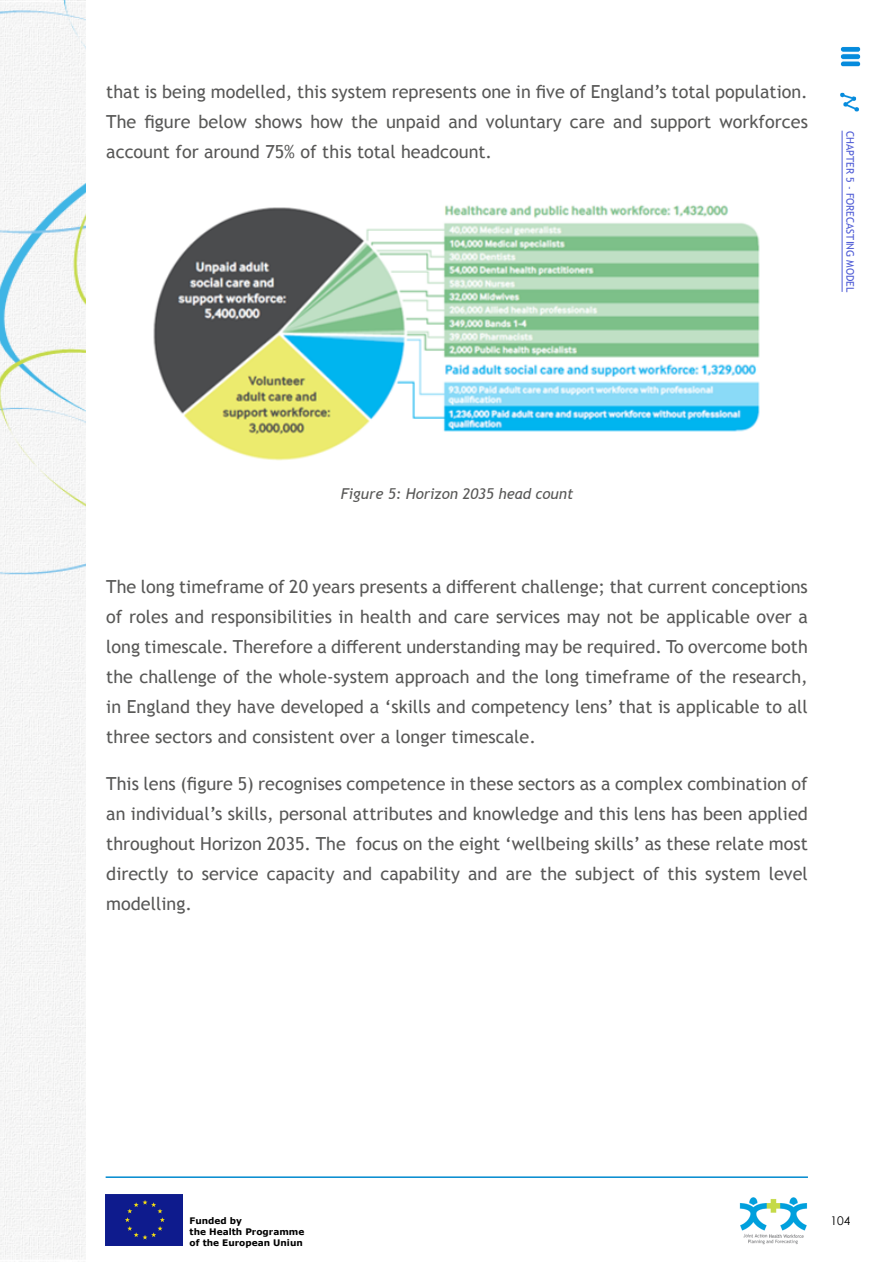
<style>
.page{position:relative;width:893px;height:1263px;background:#fff}
.page>*{position:absolute;margin:0;border:0;box-sizing:border-box;transform-origin:0 0}
.t1{font:18px/30px "Trebuchet MS";color:#585857;text-align:justify}
.t2{font:italic 15px "Trebuchet MS";color:#585857}
.t3{font:12px "Century Gothic";color:#000}
.t4{font:10.5px "Trebuchet MS";color:#4f5cd6}
.t5{font:700 9px/10.8px "Verdana";color:#000}
</style>
<div class="page">
<div style="left:106px;top:1195px;width:76px;height:51px;background:#0e1b8d"></div>
<hr style="left:106px;top:1176px;width:702px;height:2px;background:#008acf">
<img style="left:840px;top:47px;width:21px;height:20px">
<div style="left:0;top:0;width:85px;height:1262px;background:#f5f5f5"></div>
<img style="left:739px;top:1197px;width:69px;height:47px">
<img style="left:840px;top:92px;width:19px;height:20px">
<img style="left:153px;top:205px;width:607px;height:256px">
<hr style="left:842px;top:131px;width:1px;height:161px;background:#4f5cd6">
<p class="t1" style="left:106px;top:77px;width:703px">that is being modelled, this system represents one in five of England’s total population.<br>The figure below shows how the unpaid and voluntary care and support workforces account for around 75% of this total headcount.</p>
<p class="t4" style="left:857px;top:131px;width:163px;rotate:90deg">CHAPTER 5 - FORECASTING MODEL</p>
<p class="t2" style="left:341px;top:484px;width:234px">Figure 5: Horizon 2035 head count</p>
<p class="t1" style="left:106px;top:571px;width:703px">The long timeframe of 20 years presents a different challenge; that current conceptions of roles and responsibilities in health and care services may not be applicable over a long timescale. Therefore a different understanding may be required. To overcome both the challenge of the whole-system approach and the long timeframe of the research, in England they have developed a ‘skills and competency lens’ that is applicable to all three sectors and consistent over a longer timescale.</p>
<p class="t1" style="left:106px;top:768px;width:703px">This lens (figure 5) recognises competence in these sectors as a complex combination of an individual’s skills, personal attributes and knowledge and this lens has been applied throughout Horizon 2035. The focus on the eight ‘wellbeing skills’ as these relate most directly to service capacity and capability and are the subject of this system level modelling.</p>
<p class="t5" style="left:190px;top:1215px;width:54px">Funded by</p>
<p class="t3" style="left:830px;top:1212px;width:21px">104</p>
<p class="t5" style="left:190px;top:1226px;width:116px">the Health Programme of the European Uniun</p>
</div>
